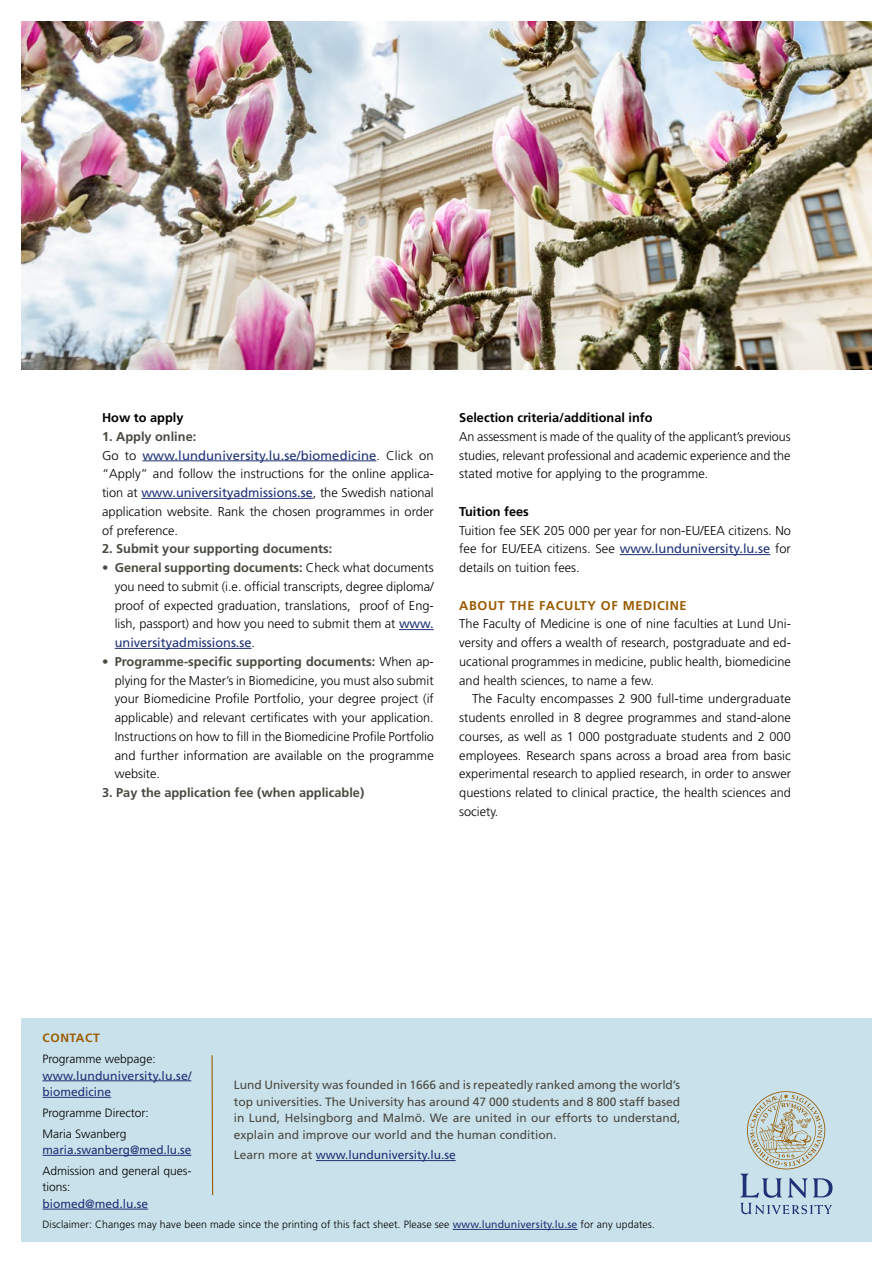
<style>
.page{position:relative;width:893px;height:1263px;background:#fff}
.page>*{position:absolute;margin:0;border:0;box-sizing:border-box;transform-origin:0 0}
.Svart_Brödtext_med_indrag{font:300 12.75px/18.8px "Frutiger LT Std";color:#000;text-align:justify}
.Svart_Brödtext_utan_indrag{font:300 12.75px/18.8px "Frutiger LT Std";color:#000;text-align:justify}
.Brödtext_Bold_t_o_m{font:700 12.75px "Frutiger LT Std";color:#4a4941}
.H3_Underrubrik{font:700 12.75px "Frutiger LT Std";color:#000}
.H2_Brons_Underrubrik{font:700 12.75px "Frutiger LT Std";letter-spacing:.05em;color:#9a5b02}
.Svart_Brödtext_utan_indrag-2{font:700 12.75px "Frutiger LT Std";color:#000}
.t1{font:12px/16.5px "Frutiger LT Std";color:#4a4941;text-align:justify}
.Svart_Brödtext_utan_indrag-3{font:12px/16.5px "Frutiger LT Std";color:#1d3176}
.t2{font:300 12px/16.5px "Frutiger LT Std";color:#000}
.H2_Brons_Underrubrik-2{font:700 12px "Frutiger LT Std";letter-spacing:.05em;color:#9a5b02}
.t3{font:300 10.5px "Frutiger LT Std";letter-spacing:.01em;color:#000}
.s1{font-weight:400;color:#1d3176}
.s2{font-weight:700;color:#4a4941}
.s3{color:#4a4941}
</style>
<div class="page">
<img style="left:21px;top:21px;width:851px;height:349px">
<div style="left:21px;top:1018px;width:851px;height:224px;background:#c9e1ea"></div>
<svg style="left:211px;top:1055px;width:3px;height:140px"></svg>
<hr style="left:142px;top:460px;width:234px;height:1px;background:#1d3176">
<hr style="left:141px;top:498px;width:172px;height:1px;background:#1d3176">
<hr style="left:399px;top:629px;width:35px;height:1px;background:#1d3176">
<hr style="left:115px;top:648px;width:137px;height:1px;background:#1d3176">
<hr style="left:620px;top:554px;width:150px;height:1px;background:#1d3176">
<hr style="left:43px;top:1080px;width:148px;height:1px;background:#1d3176">
<hr style="left:43px;top:1097px;width:68px;height:1px;background:#1d3176">
<hr style="left:43px;top:1155px;width:148px;height:1px;background:#1d3176">
<hr style="left:43px;top:1209px;width:105px;height:1px;background:#1d3176">
<hr style="left:316px;top:1160px;width:140px;height:1px;background:#1d3176">
<hr style="left:453px;top:1229px;width:124px;height:1px;background:#1d3176">
<svg style="left:740px;top:1091px;width:92px;height:123px"></svg>
<h3 class="H3_Underrubrik" style="left:102px;top:410px;width:83px">How to apply</h3>
<p class="Brödtext_Bold_t_o_m" style="left:102px;top:429px;width:96px">1. Apply online:</p>
<p class="Svart_Brödtext_utan_indrag" style="left:102px;top:446px;width:333px">Go to <span class="s1">www.lunduniversity.lu.se/biomedicine</span>. Click on “Apply” and follow the instructions for the online applica&shy;tion at <span class="s1">www.universityadmissions.se</span>, the Swedish national application website. Rank the chosen programmes in order of preference.</p>
<p class="Brödtext_Bold_t_o_m" style="left:102px;top:541px;width:232px">2. Submit your supporting documents:</p>
<p class="Svart_Brödtext_med_indrag" style="left:115px;top:558px;width:320px;text-indent:-13px"><span class="s2">• General supporting documents:</span> Check what documents you need to submit (i.e. official transcripts, degree diploma/ proof of expected graduation, translations, proof of Eng&shy;lish, passport) and how you need to submit them at <span class="s1">www. universityadmissions.se</span>.</p>
<p class="Svart_Brödtext_med_indrag" style="left:115px;top:652px;width:321px;text-indent:-13px"><span class="s2">• Programme-specific supporting documents:</span> When ap&shy;plying for the Master’s in Biomedicine, you must also submit your Biomedicine Profile Portfolio, your degree project (if applicable) and relevant certificates with your application.<br>Instructions on how to fill in the Biomedicine Profile Portfolio and further information are available on the programme website.</p>
<p class="Brödtext_Bold_t_o_m" style="left:102px;top:785px;width:264px">3. Pay the application fee (when applicable)</p>
<h3 class="H3_Underrubrik" style="left:459px;top:410px;width:195px">Selection criteria/additional info</h3>
<p class="Svart_Brödtext_utan_indrag" style="left:459px;top:427px;width:333px">An assessment is made of the quality of the applicant’s previous studies, relevant professional and academic experience and the stated motive for applying to the programme.</p>
<p class="Svart_Brödtext_utan_indrag-2" style="left:459px;top:504px;width:71px">Tuition fees</p>
<p class="Svart_Brödtext_utan_indrag" style="left:459px;top:521px;width:333px">Tuition fee SEK 205 000 per year for non-EU/EEA citizens. No fee for EU/EEA citizens. See <span class="s1">www.lunduniversity.lu.se</span> for details on tuition fees.</p>
<h2 class="H2_Brons_Underrubrik" style="left:459px;top:598px;width:229px">ABOUT THE FACULTY OF MEDICINE</h2>
<p class="Svart_Brödtext_utan_indrag" style="left:459px;top:615px;width:333px">The Faculty of Medicine is one of nine faculties at Lund Uni&shy;versity and offers a wealth of research, postgraduate and ed&shy;ucational programmes in medicine, public health, biomedicine and health sciences, to name a few.</p>
<p class="Svart_Brödtext_med_indrag" style="left:459px;top:690px;width:333px;text-indent:13px">The Faculty encompasses 2 900 full-time undergraduate students enrolled in 8 degree programmes and stand-alone courses, as well as 1 000 postgraduate students and 2 000 employees. Research spans across a broad area from basic experimental research to applied research, in order to answer questions related to clinical practice, the health sciences and society.</p>
<h2 class="H2_Brons_Underrubrik-2" style="left:43px;top:1031px;width:59px">CONTACT</h2>
<p class="t2" style="left:43px;top:1051px;width:115px">Programme webpage:</p>
<p class="Svart_Brödtext_utan_indrag-3" style="left:43px;top:1067px;width:150px">www.lunduniversity.lu.se/ biomedicine</p>
<p class="t2" style="left:43px;top:1105px;width:108px">Programme Director:</p>
<p class="t2" style="left:43px;top:1125px;width:86px">Maria Swanberg</p>
<p class="Svart_Brödtext_utan_indrag-3" style="left:43px;top:1142px;width:150px">maria.swanberg@med.lu.se</p>
<p class="t2" style="left:43px;top:1163px;width:150px">Admission and general ques&shy;tions:</p>
<p class="Svart_Brödtext_utan_indrag-3" style="left:43px;top:1195px;width:107px">biomed@med.lu.se</p>
<p class="t1" style="left:234px;top:1077px;width:448px">Lund University was founded in 1666 and is repeatedly ranked among the world’s top universities. The University has around 47 000 students and 8 800 staff based in Lund, Helsingborg and Malmö. We are united in our efforts to understand, explain and improve our world and the human condition.</p>
<p class="Svart_Brödtext_utan_indrag-3" style="left:234px;top:1147px;width:223px"><span class="s3">Learn more at</span> www.lunduniversity.lu.se</p>
<p class="t3" style="left:43px;top:1219px;width:614px">Disclaimer: Changes may have been made since the printing of this fact sheet. Please see <span class="s1">www.lunduniversity.lu.se</span> for any updates.</p>
</div>
